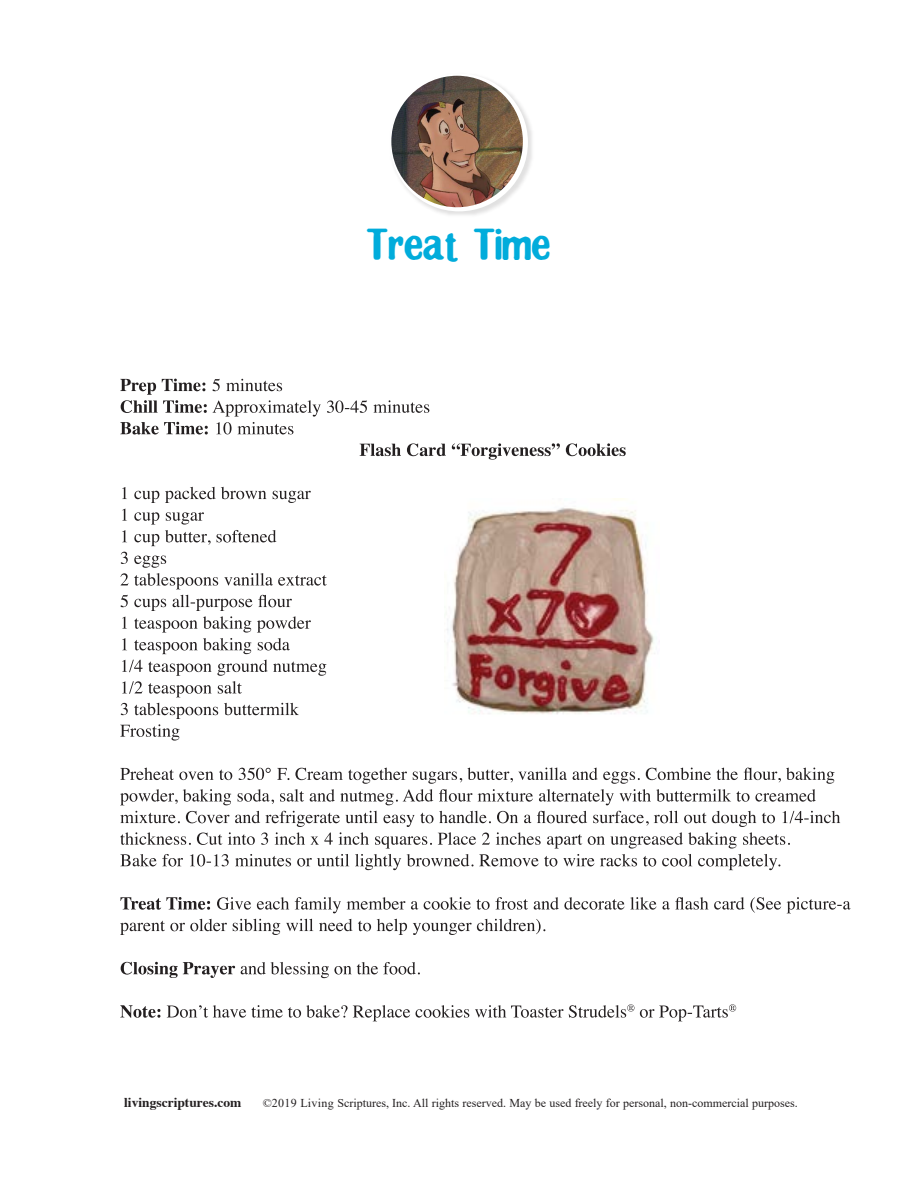
<style>
.page{position:relative;width:918px;height:1188px;background:#fff}
.page>*{position:absolute;margin:0;border:0;box-sizing:border-box;transform-origin:0 0}
.t1{font:30px "Clingy";letter-spacing:.025em;color:#01acdb}
.t2{font:700 13.5px "Times";color:#231f20}
.t3{font:12px "Times New Roman";color:#231f20}
</style>
<div class="page">
<svg style="left:120px;top:379px;width:309px;height:56px"></svg>
<svg style="left:360px;top:443px;width:266px;height:17px"></svg>
<svg style="left:122px;top:487px;width:189px;height:16px"></svg>
<svg style="left:122px;top:509px;width:154px;height:37px"></svg>
<svg style="left:121px;top:552px;width:206px;height:37px"></svg>
<svg style="left:121px;top:595px;width:190px;height:59px"></svg>
<svg style="left:122px;top:660px;width:204px;height:37px"></svg>
<svg style="left:120px;top:703px;width:179px;height:38px"></svg>
<svg style="left:120px;top:767px;width:714px;height:38px"></svg>
<svg style="left:120px;top:811px;width:720px;height:59px"></svg>
<svg style="left:120px;top:897px;width:90px;height:13px"></svg>
<svg style="left:217px;top:897px;width:634px;height:16px"></svg>
<svg style="left:120px;top:919px;width:425px;height:16px"></svg>
<svg style="left:121px;top:962px;width:114px;height:16px"></svg>
<svg style="left:241px;top:962px;width:179px;height:16px"></svg>
<svg style="left:120px;top:1005px;width:40px;height:13px"></svg>
<svg style="left:167px;top:1004px;width:467px;height:17px"></svg>
<svg style="left:640px;top:1004px;width:96px;height:17px"></svg>
<img style="left:447px;top:499px;width:213px;height:215px">
<img style="left:397px;top:79px;width:135px;height:136px">
<div style="left:390px;top:73px;width:138px;height:138px;background:#fff;border-radius:50%"></div>
<img style="left:391px;top:76px;width:132px;height:131px;border-radius:66px">
<h1 class="t1" style="left:367px;top:228px;width:184px">Treat Time</h1>
<p class="t2" style="left:124px;top:1089px;width:119px">livingscriptures.com</p>
<p class="t3" style="left:263px;top:1094px;width:536px">©2019 Living Scriptures, Inc. All rights reserved. May be used freely for personal, non-commercial purposes.</p>
</div>
